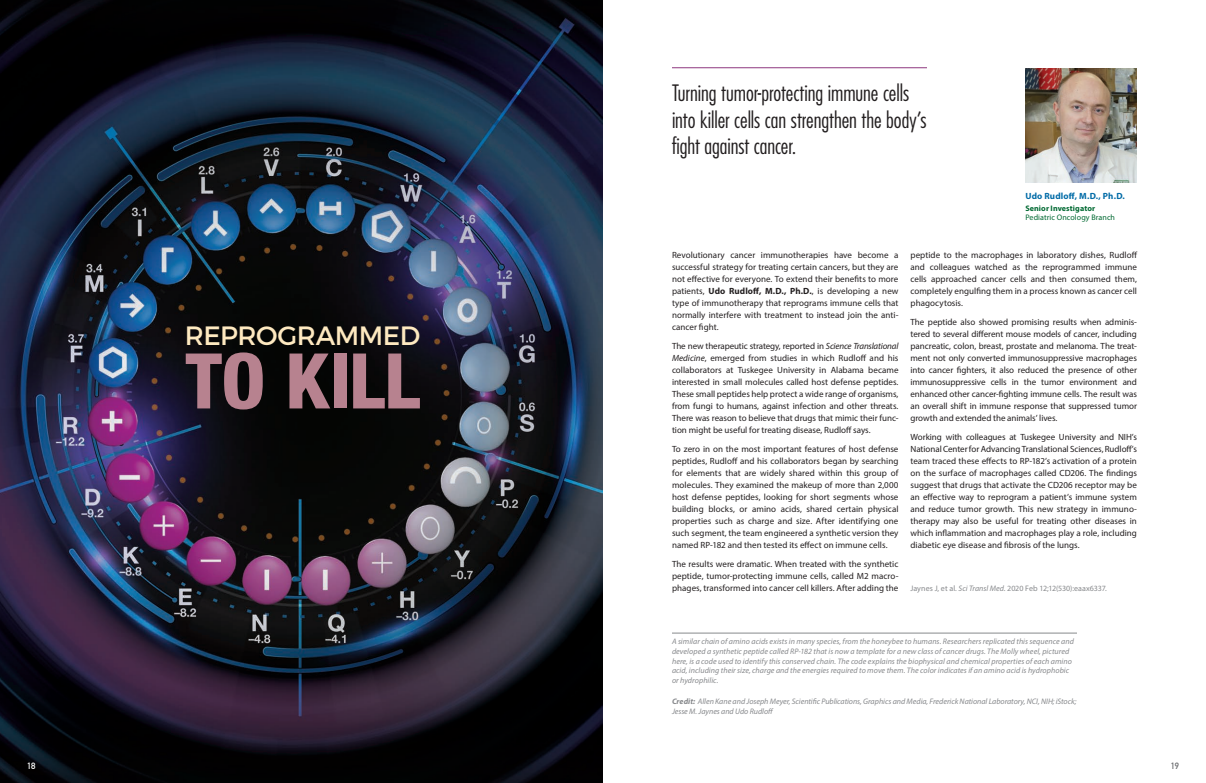
<style>
.page{position:relative;width:1206px;height:783px;background:#fff}
.page>*{position:absolute;margin:0;border:0;box-sizing:border-box;transform-origin:0 0}
.t1{font:800 condensed 76.9px "Helvetica Neue LT Std";letter-spacing:-.01em;color:#b7828f}
.t2{font:26.5px "Montserrat";letter-spacing:-.02em;color:#fee9c0}
.Subtitles_-_Large{font:300 condensed 22px/26.4px "Futura Std";letter-spacing:-.005em;color:#231f20}
._01-BodyText{font:9px/12px "Myriad Pro";color:#231f20;text-align:justify}
.Portrait_Name{font:700 9px "Myriad Pro";letter-spacing:.02em;color:#006ba7}
.PageNumbers{font:700 9px "DIN Alternate";color:#fff}
.PageNumbers-2{font:700 9px "DIN Alternate";color:#6c6d70}
.Photo_Caption_Text{font:italic 8px/9.6px "Myriad Pro";letter-spacing:.005em;color:#87898c}
._01-BodyText-2{font:8px "Myriad Pro";color:#87898c}
.Portrait_Attribute{font:8px "Myriad Pro";letter-spacing:.01em;color:#006932}
.Portrait_Name-2{font:700 8px "Myriad Pro";letter-spacing:.015em;color:#006932}
.s1{font-weight:700}
.s2{font-style:italic}
</style>
<div class="page">
<hr style="left:672px;top:67px;width:255px;height:1px;background:#8d377f">
<hr style="left:672px;top:633px;width:405px;height:1px;background:#87898c">
<img style="left:1025px;top:68px;width:112px;height:115px">
<img style="left:0;top:0;width:603px;height:783px">
<p class="t2" style="left:185px;top:320px;width:237px">REPROGRAMMED</p>
<p class="t1" style="left:185px;top:333px;width:236px">TO KILL</p>
<p class="Subtitles_-_Large" style="left:672px;top:80px;width:256px">Turning tumor-protecting immune cells into killer cells can strengthen the body’s fight against cancer.</p>
<p class="Portrait_Name" style="left:1025px;top:190px;width:101px">Udo Rudloff, M.D., Ph.D.</p>
<p class="Portrait_Name-2" style="left:1025px;top:203px;width:71px">Senior Investigator</p>
<p class="Portrait_Attribute" style="left:1025px;top:213px;width:91px">Pediatric Oncology Branch</p>
<p class="_01-BodyText" style="left:672px;top:249px;width:228px">Revolutionary cancer immunotherapies have become a successful strategy for treating certain cancers, but they are not effective for everyone. To extend their benefits to more patients, <span class="s1">Udo Rudloff, M.D., Ph.D.</span>, is developing a new type of immunotherapy that reprograms immune cells that normally interfere with treatment to instead join the anti&shy;cancer fight.</p>
<p class="_01-BodyText" style="left:672px;top:340px;width:228px">The new therapeutic strategy, reported in <span class="s2">Science Translational Medicine</span>, emerged from studies in which Rudloff and his collaborators at Tuskegee University in Alabama became interested in small molecules called host defense peptides.<br>These small peptides help protect a wide range of organisms, from fungi to humans, against infection and other threats.<br>There was reason to believe that drugs that mimic their func&shy;tion might be useful for treating disease, Rudloff says.</p>
<p class="_01-BodyText" style="left:672px;top:443px;width:228px">To zero in on the most important features of host defense peptides, Rudloff and his collaborators began by searching for elements that are widely shared within this group of molecules. They examined the makeup of more than 2,000 host defense peptides, looking for short segments whose building blocks, or amino acids, shared certain physical properties such as charge and size. After identifying one such segment, the team engineered a synthetic version they named RP-182 and then tested its effect on immune cells.</p>
<p class="_01-BodyText" style="left:672px;top:558px;width:228px">The results were dramatic. When treated with the synthetic peptide, tumor-protecting immune cells, called M2 macro&shy;phages, transformed into cancer cell killers. After adding the</p>
<p class="_01-BodyText" style="left:910px;top:249px;width:228px">peptide to the macrophages in laboratory dishes, Rudloff and colleagues watched as the reprogrammed immune cells approached cancer cells and then consumed them, completely engulfing them in a process known as cancer cell phagocytosis.</p>
<p class="_01-BodyText" style="left:910px;top:316px;width:228px">The peptide also showed promising results when adminis&shy;tered to several different mouse models of cancer, including pancreatic, colon, breast, prostate and melanoma. The treat&shy;ment not only converted immunosuppressive macrophages into cancer fighters, it also reduced the presence of other immunosuppressive cells in the tumor environment and enhanced other cancer-fighting immune cells. The result was an overall shift in immune response that suppressed tumor growth and extended the animals’ lives.</p>
<p class="_01-BodyText" style="left:910px;top:431px;width:228px">Working with colleagues at Tuskegee University and NIH’s National Center for Advancing Translational Sciences, Rudloff’s team traced these effects to RP-182’s activation of a protein on the surface of macrophages called CD206. The findings suggest that drugs that activate the CD206 receptor may be an effective way to reprogram a patient’s immune system and reduce tumor growth. This new strategy in immuno&shy;therapy may also be useful for treating other diseases in which inflammation and macrophages play a role, including diabetic eye disease and fibrosis of the lungs.</p>
<p class="_01-BodyText-2" style="left:910px;top:583px;width:198px">Jaynes J, et al. <span class="s2">Sci Transl Med</span>. 2020 Feb 12;12(530):eaax6337.</p>
<p class="Photo_Caption_Text" style="left:672px;top:637px;width:403px">A similar chain of amino acids exists in many species, from the honeybee to humans. Researchers replicated this sequence and developed a synthetic peptide called RP-182 that is now a template for a new class of cancer drugs. The Molly wheel, pictured here, is a code used to identify this conserved chain. The code explains the biophysical and chemical properties of each amino acid, including their size, charge and the energies required to move them. The color indicates if an amino acid is hydrophobic or hydrophilic.</p>
<p class="Photo_Caption_Text" style="left:672px;top:697px;width:406px"><span class="s1">Credit:</span> Allen Kane and Joseph Meyer, Scientific Publications, Graphics and Media, Frederick National Laboratory, NCI, NIH; iStock;<br>Jesse M. Jaynes and Udo Rudloff</p>
<p class="PageNumbers" style="left:27px;top:759px;width:10px">18</p>
<p class="PageNumbers-2" style="left:1171px;top:759px;width:10px">19</p>
</div>
